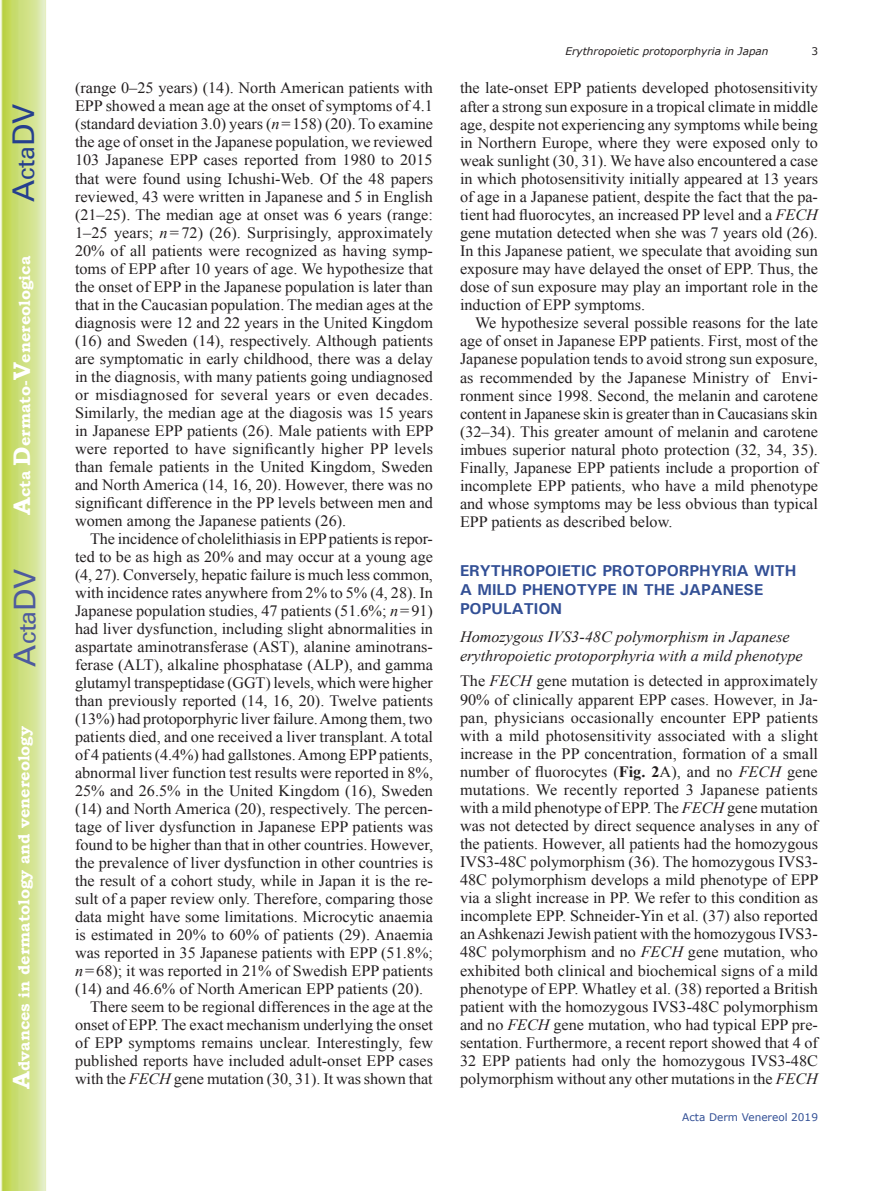
<style>
.page{position:relative;width:893px;height:1191px;background:#fff}
.page>*{position:absolute;margin:0;border:0;box-sizing:border-box;transform-origin:0 0}
.t1{font:30px "Univers";color:#4d5a9e}
.t2{font:30px "Univers";color:#253f8e}
.t3{font:15.75px/18px "Times New Roman";color:#231f20;text-align:justify}
.t4{font:italic 15.75px/18.9px "Times New Roman";color:#231f20}
.t5{font:700 15.75px/18.9px "Univers";color:#324f95}
.t6{font:700 15.75px "Bookman Old Style";color:#fff}
.t7{font:italic 10.5px "Verdana";color:#231f20}
.t8{font:10.5px "Verdana";color:#324f95}
.t9{font:10.5px "Verdana";color:#231f20}
.s1{font-size:24px}
.s2{font-style:italic}
.s3{font-weight:700}
</style>
<div class="page">
<svg style="left:1px;top:0;width:45px;height:1191px;background:#cfe084"></svg>
<h1 class="t2" style="left:6px;top:202px;width:100px;rotate:-90deg">A<span class="s1">cta</span>DV</h1>
<p class="t6" style="left:15px;top:515px;width:260px;rotate:-90deg"><span class="s1">A</span>cta <span class="s1">D</span>ermato-<span class="s1">V</span>enereologica</p>
<h1 class="t1" style="left:7px;top:666px;width:100px;rotate:-90deg">A<span class="s1">cta</span>DV</h1>
<p class="t6" style="left:15px;top:1088px;width:364px;rotate:-90deg"><span class="s1">A</span>dvances in dermatology and venereology</p>
<p class="t3" style="left:75px;top:79px;width:360px">(range 0–25 years) (14). North American patients with EPP showed a mean age at the onset of symptoms of 4.1 (standard deviation 3.0) years (<span class="s2">n</span>=158) (20). To examine the age of onset in the Japanese population, we reviewed 103 Japanese EPP cases reported from 1980 to 2015 that were found using Ichushi-Web. Of the 48 papers reviewed, 43 were written in Japanese and 5 in English (21–25). The median age at onset was 6 years (range:<br>1–25 years; <span class="s2">n</span> =72) (26). Surprisingly, approximately 20% of all patients were recognized as having symp&shy;toms of EPP after 10 years of age. We hypothesize that the onset of EPP in the Japanese population is later than that in the Caucasian population. The median ages at the diagnosis were 12 and 22 years in the United Kingdom (16) and Sweden (14), respectively. Although patients are symptomatic in early childhood, there was a delay in the diagnosis, with many patients going undiagnosed or misdiagnosed for several years or even decades.<br>Similarly, the median age at the diagosis was 15 years in Japanese EPP patients (26). Male patients with EPP were reported to have significantly higher PP levels than female patients in the United Kingdom, Sweden and North America (14, 16, 20). However, there was no significant difference in the PP levels between men and women among the Japanese patients (26).</p>
<p class="t3" style="left:90px;top:529px;width:344px">The incidence of cholelithiasis in EPP patients is repor-</p>
<p class="t3" style="left:75px;top:547px;width:359px">ted to be as high as 20% and may occur at a young age</p>
<p class="t3" style="left:75px;top:565px;width:360px">(4, 27). Conversely, hepatic failure is much less common,</p>
<p class="t3" style="left:75px;top:583px;width:360px">with incidence rates anywhere from 2% to 5% (4, 28). In</p>
<p class="t3" style="left:75px;top:601px;width:359px">Japanese population studies, 47 patients (51.6%; <span class="s2">n</span>=91)</p>
<p class="t3" style="left:75px;top:619px;width:359px">had liver dysfunction, including slight abnormalities in</p>
<p class="t3" style="left:75px;top:637px;width:359px">aspartate aminotransferase (AST), alanine aminotrans-</p>
<p class="t3" style="left:75px;top:655px;width:360px">ferase (ALT), alkaline phosphatase (ALP), and gamma</p>
<p class="t3" style="left:75px;top:673px;width:359px">glutamyl transpeptidase (GGT) levels, which were higher</p>
<p class="t3" style="left:75px;top:691px;width:359px">than previously reported (14, 16, 20). Twelve patients</p>
<p class="t3" style="left:75px;top:709px;width:359px">(13%) had protoporphyric liver failure. Among them, two</p>
<p class="t3" style="left:75px;top:727px;width:360px">patients died, and one received a liver transplant. A total</p>
<p class="t3" style="left:75px;top:745px;width:359px">of 4 patients (4.4%) had gallstones. Among EPP patients,</p>
<p class="t3" style="left:75px;top:763px;width:360px">abnormal liver function test results were reported in 8%,</p>
<p class="t3" style="left:75px;top:781px;width:359px">25% and 26.5% in the United Kingdom (16), Sweden</p>
<p class="t3" style="left:75px;top:799px;width:359px">(14) and North America (20), respectively. The percen-</p>
<p class="t3" style="left:75px;top:817px;width:359px">tage of liver dysfunction in Japanese EPP patients was</p>
<p class="t3" style="left:75px;top:835px;width:360px">found to be higher than that in other countries. However,</p>
<p class="t3" style="left:75px;top:853px;width:359px">the prevalence of liver dysfunction in other countries is</p>
<p class="t3" style="left:75px;top:871px;width:359px">the result of a cohort study, while in Japan it is the re-</p>
<p class="t3" style="left:75px;top:889px;width:360px">sult of a paper review only. Therefore, comparing those</p>
<p class="t3" style="left:75px;top:907px;width:360px">data might have some limitations. Microcytic anaemia</p>
<p class="t3" style="left:75px;top:925px;width:360px">is estimated in 20% to 60% of patients (29). Anaemia</p>
<p class="t3" style="left:75px;top:943px;width:359px">was reported in 35 Japanese patients with EPP (51.8%;</p>
<p class="t3" style="left:75px;top:961px;width:359px"><span class="s2">n</span>=68); it was reported in 21% of Swedish EPP patients</p>
<p class="t3" style="left:75px;top:979px;width:350px">(14) and 46.6% of North American EPP patients (20).</p>
<p class="t3" style="left:90px;top:997px;width:344px">There seem to be regional differences in the age at the</p>
<p class="t3" style="left:75px;top:1015px;width:360px">onset of EPP. The exact mechanism underlying the onset</p>
<p class="t3" style="left:75px;top:1033px;width:360px">of EPP symptoms remains unclear. Interestingly, few</p>
<p class="t3" style="left:75px;top:1051px;width:359px">published reports have included adult-onset EPP cases</p>
<p class="t3" style="left:75px;top:1069px;width:359px">with the <span class="s2">FECH</span> gene mutation (30, 31). It was shown that</p>
<p class="t7" style="left:565px;top:44px;width:205px">Erythropoietic protoporphyria in Japan</p>
<p class="t9" style="left:811px;top:44px;width:8px">3</p>
<p class="t3" style="left:460px;top:79px;width:360px">the late-onset EPP patients developed photosensitivity after a strong sun exposure in a tropical climate in middle age, despite not experiencing any symptoms while being in Northern Europe, where they were exposed only to weak sunlight (30, 31). We have also encountered a case in which photosensitivity initially appeared at 13 years of age in a Japanese patient, despite the fact that the pa&shy;tient had fluorocytes, an increased PP level and a <span class="s2">FECH </span>gene mutation detected when she was 7 years old (26).<br>In this Japanese patient, we speculate that avoiding sun exposure may have delayed the onset of EPP. Thus, the dose of sun exposure may play an important role in the induction of EPP symptoms.</p>
<p class="t3" style="left:460px;top:314px;width:360px;text-indent:15px">We hypothesize several possible reasons for the late age of onset in Japanese EPP patients. First, most of the Japanese population tends to avoid strong sun exposure, as recommended by the Japanese Ministry of Envi&shy;ronment since 1998. Second, the melanin and carotene content in Japanese skin is greater than in Caucasians skin (32–34). This greater amount of melanin and carotene imbues superior natural photo protection (32, 34, 35).<br>Finally, Japanese EPP patients include a proportion of incomplete EPP patients, who have a mild phenotype and whose symptoms may be less obvious than typical EPP patients as described below.</p>
<p class="t5" style="left:460px;top:561px;width:338px">ERYTHROPOIETIC PROTOPORPHYRIA WITH<br>A MILD PHENOTYPE IN THE JAPANESE<br>POPULATION</p>
<p class="t4" style="left:460px;top:627px;width:344px">Homozygous IVS3-48C polymorphism in Japanese erythropoietic protoporphyria with a mild phenotype</p>
<p class="t3" style="left:460px;top:672px;width:360px">The <span class="s2">FECH</span> gene mutation is detected in approximately 90% of clinically apparent EPP cases. However, in Ja&shy;pan, physicians occasionally encounter EPP patients with a mild photosensitivity associated with a slight increase in the PP concentration, formation of a small number of fluorocytes (<span class="s3">Fig. 2</span>A), and no <span class="s2">FECH</span> gene mutations. We recently reported 3 Japanese patients with a mild phenotype of EPP. The <span class="s2">FECH</span> gene mutation was not detected by direct sequence analyses in any of the patients. However, all patients had the homozygous IVS3-48C polymorphism (36). The homozygous IVS3- 48C polymorphism develops a mild phenotype of EPP via a slight increase in PP. We refer to this condition as incomplete EPP. Schneider-Yin et al. (37) also reported an Ashkenazi Jewish patient with the homozygous IVS3- 48C polymorphism and no <span class="s2">FECH</span> gene mutation, who exhibited both clinical and biochemical signs of a mild phenotype of EPP. Whatley et al. (38) reported a British patient with the homozygous IVS3-48C polymorphism and no <span class="s2">FECH</span> gene mutation, who had typical EPP pre&shy;sentation. Furthermore, a recent report showed that 4 of 32 EPP patients had only the homozygous IVS3-48C polymorphism without any other mutations in the <span class="s2">FECH</span></p>
<p class="t8" style="left:682px;top:1109px;width:137px">Acta Derm Venereol 2019</p>
</div>
